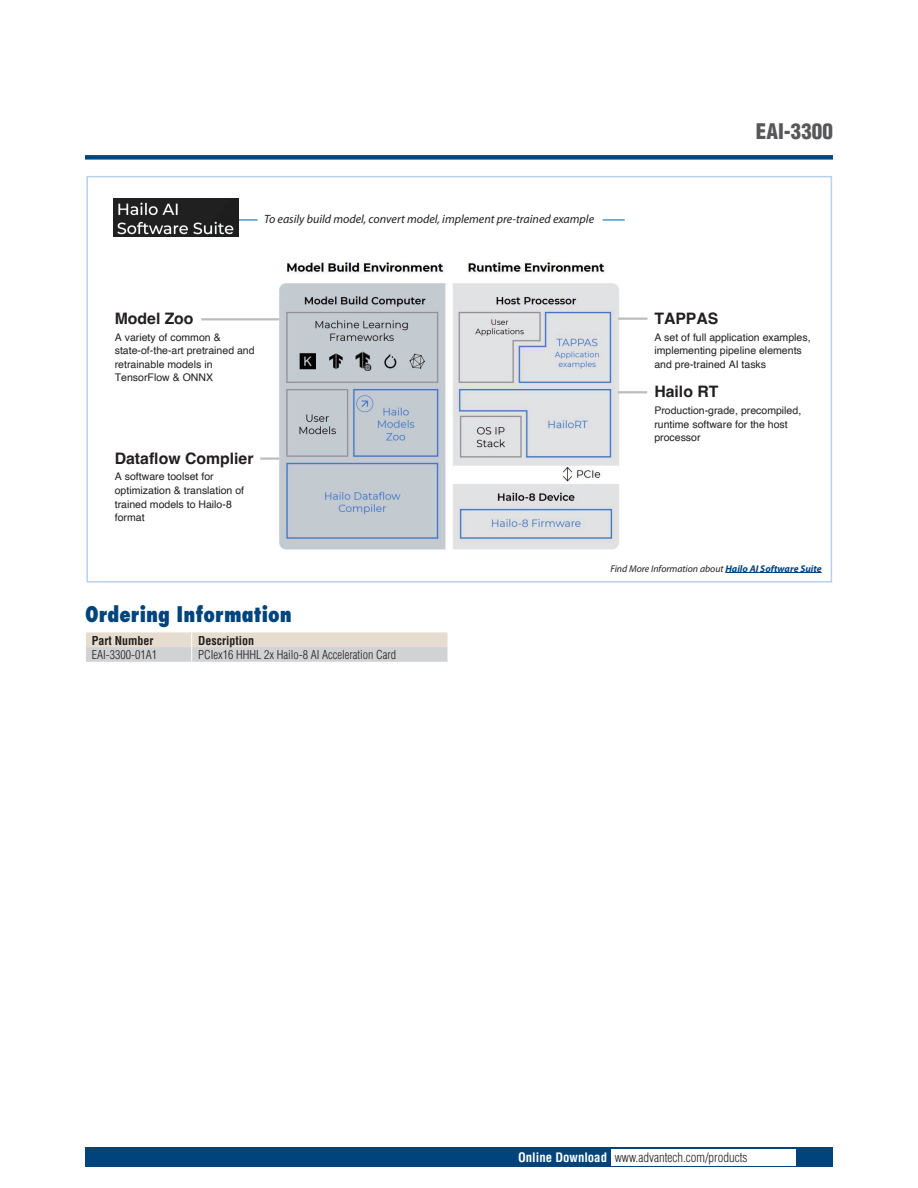
<style>
.page{position:relative;width:918px;height:1188px;background:#fff}
.page>*{position:absolute;margin:0;border:0;box-sizing:border-box;transform-origin:0 0}
.t1{font:800 condensed 21px "Futura";color:#00447b}
.t2{font:900 condensed 21px "Helvetica";color:#57585a}
.t3{font:700 15.75px "Helvetica";color:#231f20}
.t4{font:300 condensed 12.75px "Helvetica";color:#231f20}
.t5{font:italic 12px "Myriad Pro";color:#231f20}
.t6{font:300 condensed 12px "Helvetica";color:#231f20}
.t7{font:700 condensed 12px "Helvetica";color:#231f20}
.t8{font:10.5px/13.5px "Helvetica";color:#231f20}
.t9{font:italic 9.75px "Myriad Pro";color:#231f20}
.s1{font-weight:700;color:#00447b}
.s2{font-weight:700;color:#fff}
</style>
<div class="page">
<div style="left:85px;top:155px;width:748px;height:5px;background:#00447b"></div>
<div style="left:85px;top:1147px;width:748px;height:20px;background:#00447b"></div>
<div style="left:611px;top:1149px;width:184px;height:16px;background:#fff"></div>
<svg style="left:86px;top:632px;width:362px;height:30px;background:#dcd7d2"></svg>
<div style="left:86px;top:176px;width:746px;height:407px;border:2px solid #b9d1ec"></div>
<img style="left:275px;top:262px;width:346px;height:288px">
<hr style="left:237px;top:219px;width:21px;height:2px;background:#1074bc">
<hr style="left:603px;top:219px;width:22px;height:2px;background:#1074bc">
<hr style="left:725px;top:572px;width:97px;height:1px;background:#00447b">
<img style="left:113px;top:198px;width:126px;height:39px">
<hr style="left:201px;top:318px;width:78px;height:2px;background:#bcbdc0">
<hr style="left:260px;top:457px;width:19px;height:3px;background:#bcbdc0">
<hr style="left:618px;top:318px;width:29px;height:2px;background:#bcbdc0">
<hr style="left:618px;top:391px;width:29px;height:2px;background:#bcbdc0">
<p class="t5" style="left:264px;top:212px;width:332px">To easily build model, convert model, implement pre-trained example</p>
<h1 class="t2" style="left:756px;top:118px;width:79px">EAI-3300</h1>
<h2 class="t3" style="left:115px;top:309px;width:80px">Model Zoo</h2>
<p class="t8" style="left:115px;top:331px;width:141px">A variety of common &amp; state-of-the-art pretrained and retrainable models in<br>TensorFlow &amp; ONNX</p>
<h2 class="t3" style="left:115px;top:448px;width:140px">Dataflow Complier</h2>
<p class="t8" style="left:115px;top:470px;width:131px">A software toolset for optimization &amp; translation of trained models to Hailo-8 format</p>
<h1 class="t1" style="left:85px;top:601px;width:208px">Ordering Information</h1>
<p class="t7" style="left:92px;top:633px;width:63px">Part Number</p>
<p class="t7" style="left:198px;top:633px;width:57px">Description</p>
<p class="t6" style="left:92px;top:647px;width:67px">EAI-3300-01A1</p>
<p class="t6" style="left:198px;top:647px;width:199px">PCIex16 HHHL 2x Hailo-8 AI Acceleration Card</p>
<h2 class="t3" style="left:654px;top:309px;width:66px">TAPPAS</h2>
<p class="t8" style="left:654px;top:331px;width:158px">A set of full application examples, implementing pipeline elements and pre-trained AI tasks</p>
<h2 class="t3" style="left:654px;top:382px;width:66px">Hailo RT</h2>
<p class="t8" style="left:654px;top:404px;width:148px">Production-grade, precompiled, runtime software for the host processor</p>
<p class="t9" style="left:610px;top:562px;width:213px">Find More Information about <span class="s1">Hailo AI Software Suite</span></p>
<p class="t4" style="left:518px;top:1149px;width:231px"><span class="s2">Online Download</span> www.advantech.com/products</p>
</div>
